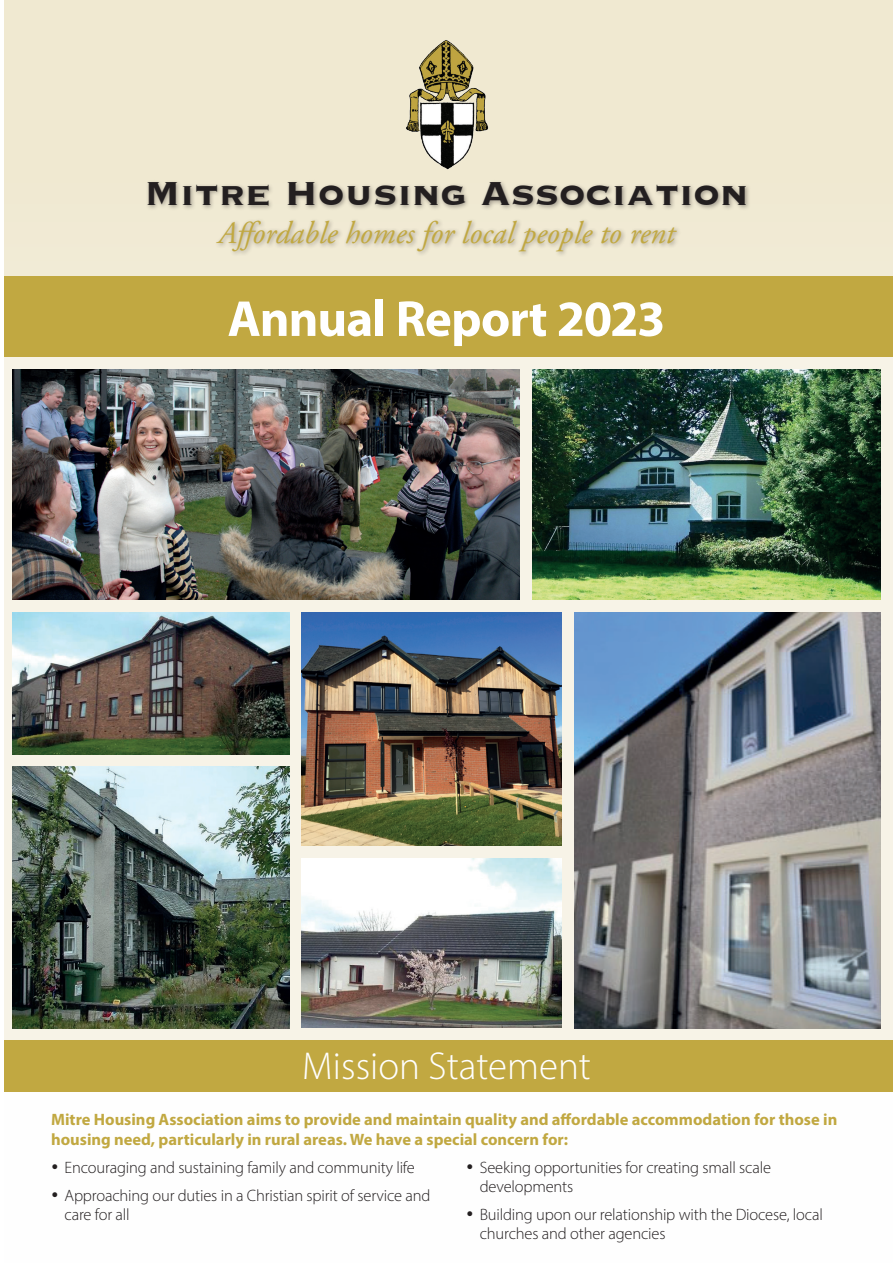
<style>
.page{position:relative;width:893px;height:1263px;background:#fff}
.page>*{position:absolute;margin:0;border:0;box-sizing:border-box;transform-origin:0 0}
.t1{font:700 51px "Myriad Pro";letter-spacing:-.02em;color:#fff}
.t2{font:700 43.2px "Copperplate";color:#231f20}
.t3{font:300 39px "Myriad Pro";color:#fff}
.t4{font:italic 31.35px "Adobe Garamond Pro";color:#c1a841}
.t5{font:300 16.5px/19px "Myriad Pro";letter-spacing:-.01em;color:#231f20}
.t6{font:700 16.5px/19.8px "Myriad Pro";color:#c1a841}
</style>
<div class="page">
<div style="left:4px;top:0;width:889px;height:276px;background:#f0e9d1"></div>
<div style="left:145px;top:180px;width:607px;height:77px;background:#231f20;opacity:.39"></div>
<div style="left:4px;top:276px;width:889px;height:81px;background:#c1a841"></div>
<div style="left:4px;top:357px;width:889px;height:684px;background:#f7f3e7"></div>
<div style="left:4px;top:1041px;width:889px;height:51px;background:#c1a841"></div>
<img style="left:400px;top:36px;width:93px;height:136px">
<img style="left:13px;top:613px;width:276px;height:141px">
<img style="left:533px;top:370px;width:347px;height:230px">
<img style="left:574px;top:613px;width:306px;height:415px">
<img style="left:302px;top:613px;width:260px;height:233px">
<img style="left:13px;top:370px;width:507px;height:230px">
<img style="left:13px;top:766px;width:276px;height:262px">
<img style="left:302px;top:859px;width:260px;height:169px">
<h2 class="t2" style="left:144px;top:165px;width:606px">Mitre Housing Association</h2>
<h3 class="t4" style="left:218px;top:214px;width:458px">Affordable homes for local people to rent</h3>
<h1 class="t1" style="left:228px;top:285px;width:439px">Annual Report 2023</h1>
<h3 class="t3" style="left:302px;top:1043px;width:290px">Mission Statement</h3>
<p class="t6" style="left:51px;top:1109px;width:788px">Mitre Housing Association aims to provide and maintain quality and affordable accommodation for those in housing need, particularly in rural areas. We have a special concern for:</p>
<p class="t5" style="left:51px;top:1158px;width:365px">• Encouraging and sustaining family and community life</p>
<p class="t5" style="left:65px;top:1185px;width:368px;text-indent:-13px">• Approaching our duties in a Christian spirit of service and care for all</p>
<p class="t5" style="left:480px;top:1158px;width:293px;text-indent:-13px">• Seeking opportunities for creating small scale developments</p>
<p class="t5" style="left:480px;top:1204px;width:345px;text-indent:-13px">• Building upon our relationship with the Diocese, local churches and other agencies</p>
</div>
